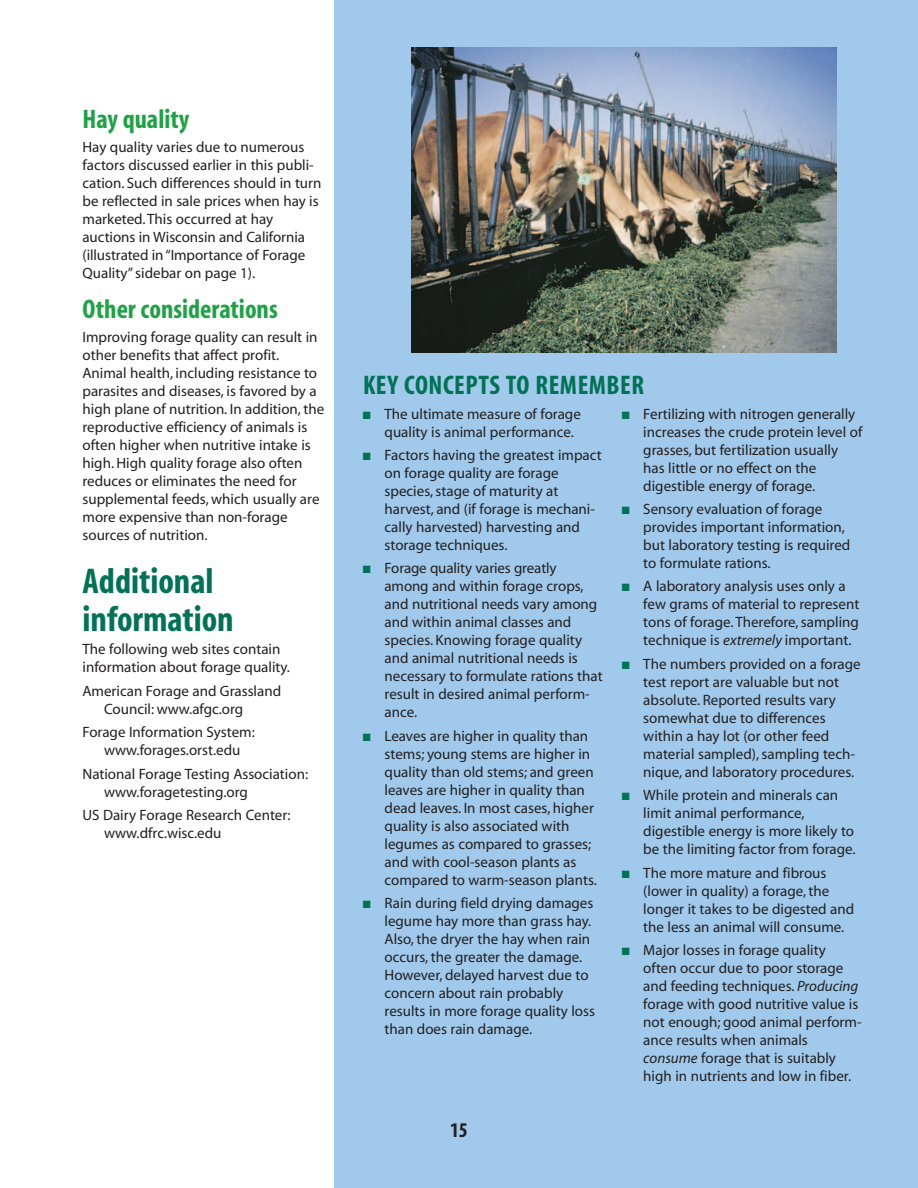
<style>
.page{position:relative;width:918px;height:1188px;background:#fff}
.page>*{position:absolute;margin:0;border:0;box-sizing:border-box;transform-origin:0 0}
.t1{font:700 condensed 36px/37.5px "Myriad";color:#007255}
.t2{font:700 condensed 27px "Myriad";color:#1fa245}
.t3{font:700 condensed 27px "Myriad";letter-spacing:.02em;color:#007255}
.t4{font:700 condensed 21px "Myriad";color:#231f20}
.t5{font:15px/18px "Myriad";color:#231f20}
.s1{color:#007255}
.s2{font-style:italic}
</style>
<div class="page">
<div style="left:334px;top:0;width:584px;height:1188px;background:#a0c9eb"></div>
<img style="left:412px;top:47px;width:425px;height:305px">
<h2 class="t2" style="left:82px;top:110px;width:108px">Hay quality</h2>
<p class="t5" style="left:82px;top:139px;width:241px">Hay quality varies due to numerous factors discussed earlier in this publi&shy;cation. Such differences should in turn be reflected in sale prices when hay is marketed. This occurred at hay auctions in Wisconsin and California (illustrated in “Importance of Forage Quality” sidebar on page 1).</p>
<h2 class="t2" style="left:82px;top:300px;width:197px">Other considerations</h2>
<p class="t5" style="left:82px;top:329px;width:243px">Improving forage quality can result in other benefits that affect profit.<br>Animal health, including resistance to parasites and diseases, is favored by a high plane of nutrition. In addition, the reproductive efficiency of animals is often higher when nutritive intake is high. High quality forage also often reduces or eliminates the need for supplemental feeds, which usually are more expensive than non-forage sources of nutrition.</p>
<h1 class="t1" style="left:82px;top:566px;width:153px">Additional information</h1>
<p class="t5" style="left:82px;top:642px;width:209px">The following web sites contain information about forage quality.</p>
<p class="t5" style="left:104px;top:683px;width:179px;text-indent:-22px">American Forage and Grassland<br>Council: www.afgc.org</p>
<p class="t5" style="left:82px;top:724px;width:174px;text-align:center">Forage Information System: www.forages.orst.edu</p>
<p class="t5" style="left:104px;top:766px;width:206px;text-indent:-22px">National Forage Testing Association: www.foragetesting.org</p>
<p class="t5" style="left:104px;top:807px;width:188px;text-indent:-22px">US Dairy Forage Research Center: www.dfrc.wisc.edu</p>
<h2 class="t3" style="left:363px;top:375px;width:283px">KEY CONCEPTS TO REMEMBER</h2>
<p class="t5" style="left:385px;top:406px;width:198px;text-indent:-22px"><span class="s1">■</span> The ultimate measure of forage quality is animal performance.</p>
<p class="t5" style="left:385px;top:447px;width:219px;text-indent:-22px"><span class="s1">■</span> Factors having the greatest impact on forage quality are forage species, stage of maturity at harvest, and (if forage is mechani&shy;cally harvested) harvesting and storage techniques.</p>
<p class="t5" style="left:385px;top:561px;width:220px;text-indent:-22px"><span class="s1">■</span> Forage quality varies greatly among and within forage crops, and nutritional needs vary among and within animal classes and species. Knowing forage quality and animal nutritional needs is necessary to formulate rations that result in desired animal perform&shy;ance.</p>
<p class="t5" style="left:385px;top:728px;width:214px;text-indent:-22px"><span class="s1">■</span> Leaves are higher in quality than stems; young stems are higher in quality than old stems; and green leaves are higher in quality than dead leaves. In most cases, higher quality is also associated with legumes as compared to grasses; and with cool-season plants as compared to warm-season plants.</p>
<p class="t5" style="left:385px;top:896px;width:212px;text-indent:-22px"><span class="s1">■</span> Rain during field drying damages legume hay more than grass hay.<br>Also, the dryer the hay when rain occurs, the greater the damage.<br>However, delayed harvest due to concern about rain probably results in more forage quality loss than does rain damage.</p>
<h3 class="t4" style="left:450px;top:1122px;width:19px">15</h3>
<p class="t5" style="left:643px;top:406px;width:221px;text-indent:-22px"><span class="s1">■</span> Fertilizing with nitrogen generally increases the crude protein level of grasses, but fertilization usually has little or no effect on the digestible energy of forage.</p>
<p class="t5" style="left:643px;top:501px;width:209px;text-indent:-22px"><span class="s1">■</span> Sensory evaluation of forage provides important information, but laboratory testing is required to formulate rations.</p>
<p class="t5" style="left:643px;top:579px;width:218px;text-indent:-22px"><span class="s1">■</span> A laboratory analysis uses only a few grams of material to represent tons of forage. Therefore, sampling technique is <span class="s2">extremely</span> important.</p>
<p class="t5" style="left:643px;top:656px;width:219px;text-indent:-22px"><span class="s1">■</span> The numbers provided on a forage test report are valuable but not absolute. Reported results vary somewhat due to differences within a hay lot (or other feed material sampled), sampling tech&shy;nique, and laboratory procedures.</p>
<p class="t5" style="left:643px;top:788px;width:214px;text-indent:-22px"><span class="s1">■</span> While protein and minerals can limit animal performance, digestible energy is more likely to be the limiting factor from forage.</p>
<p class="t5" style="left:643px;top:865px;width:212px;text-indent:-22px"><span class="s1">■</span> The more mature and fibrous (lower in quality) a forage, the longer it takes to be digested and the less an animal will consume.</p>
<p class="t5" style="left:643px;top:942px;width:220px;text-indent:-22px"><span class="s1">■</span> Major losses in forage quality often occur due to poor storage and feeding techniques. <span class="s2">Producing </span>forage with good nutritive value is not enough; good animal perform&shy;ance results when animals <span class="s2">consume</span> forage that is suitably high in nutrients and low in fiber.</p>
</div>
